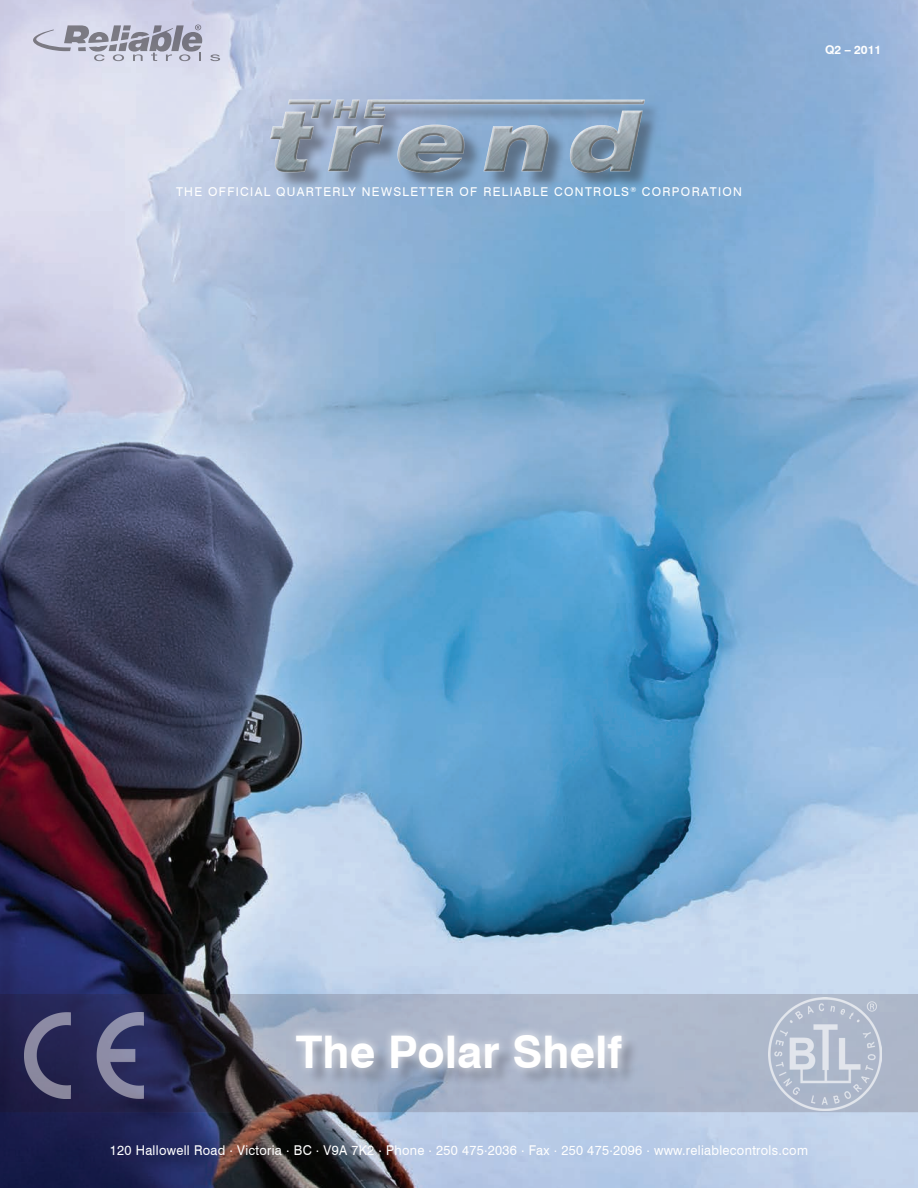
<style>
.page{position:relative;width:918px;height:1188px;background:#fff}
.page>*{position:absolute;margin:0;border:0;box-sizing:border-box;transform-origin:0 0}
.t1{font:700 45px "Swiss 721 BT";color:#fff}
.t2{font:13.5px "Swiss 721 BT";letter-spacing:.025em;color:#fff;scale:.95 1}
.t3{font:12.15px "Swiss 721 BT";letter-spacing:.11em;color:#fff}
.t4{font:700 12px "Swiss 721 BT";color:#fff}
</style>
<div class="page">
<img style="left:0;top:0;width:918px;height:1188px">
<div style="left:273px;top:102px;width:388px;height:88px;background:#231f20;opacity:.4"></div>
<img style="left:258px;top:98px;width:402px;height:74px">
<svg style="left:210px;top:54px;width:10px;height:7px"></svg>
<svg style="left:27px;top:25px;width:175px;height:36px"></svg>
<svg style="left:0;top:994px;width:918px;height:118px"></svg>
<div style="left:298px;top:1037px;width:341px;height:51px;background:#231f20;opacity:.25"></div>
<div style="left:286px;top:1025px;width:344px;height:52px;background:#fff;opacity:.75"></div>
<img style="left:768px;top:997px;width:113px;height:113px">
<img style="left:24px;top:1013px;width:119px;height:86px">
<p class="t3" style="left:176px;top:184px;width:567px">THE OFFICIAL QUARTERLY NEWSLETTER OF RELIABLE CONTROLS<sup>®</sup> CORPORATION</p>
<p class="t4" style="left:825px;top:43px;width:58px">Q2 – 2011</p>
<p class="t1" style="left:296px;top:1024px;width:328px">The Polar Shelf</p>
<p class="t2" style="left:110px;top:1142px;width:736px">120 Hallowell Road . Victoria . BC . V9A 7K2 . Phone . 250 475.2036 . Fax . 250 475.2096 . www.reliablecontrols.com</p>
</div>
